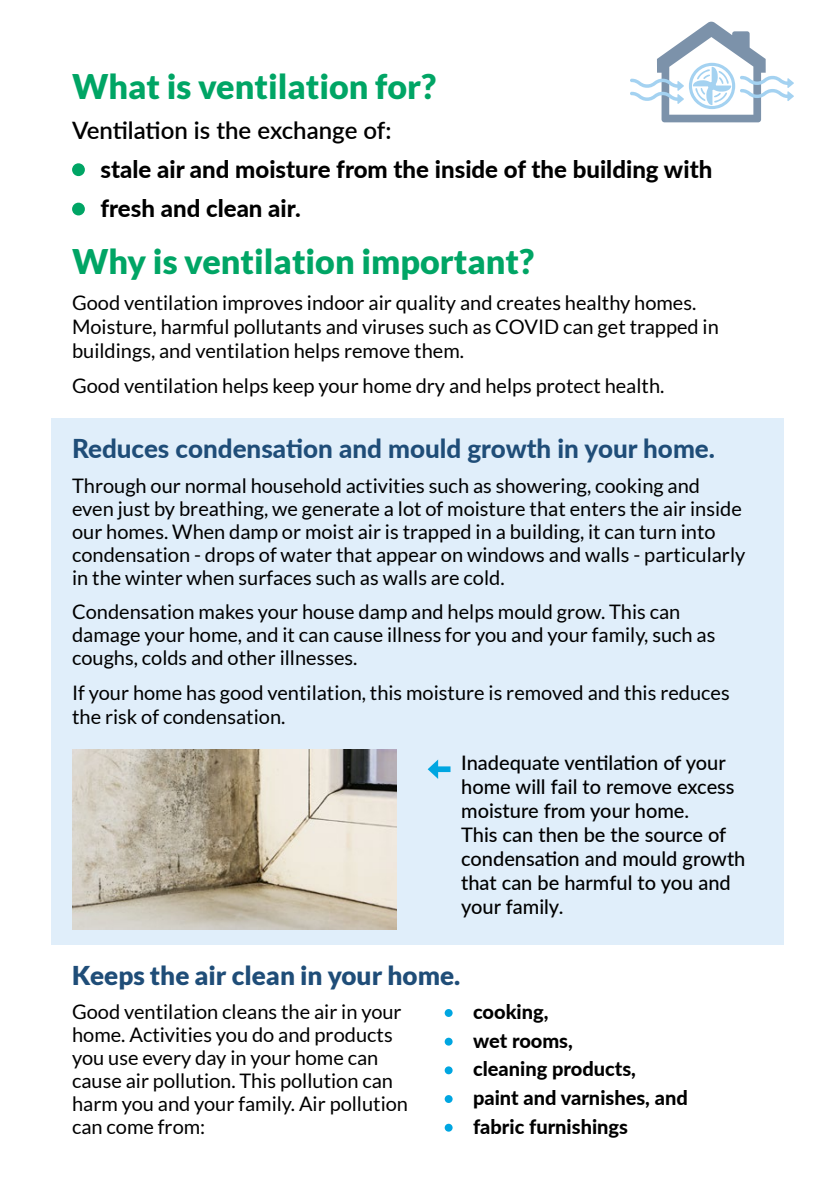
<style>
.page{position:relative;width:840px;height:1191px;background:#fff}
.page>*{position:absolute;margin:0;border:0;box-sizing:border-box;transform-origin:0 0}
.Body_10pt_lato{font:900 34px "Lato";color:#00a565}
.Sub_4{font:800 26px "Lato";color:#1f4d78}
.Sub_4-2{font:900 26px "Lato";color:#1f4d78}
.Body_bulklet{font:800 24px "Lato";color:#000}
.Body_10pt_lato-2{font:600 24px "Lato";color:#000}
.Body_10pt_lato-3{font:20px/23px "Lato";color:#000}
.pic_title{font:500 20px/24px "Lato";color:#000}
.Body_bulklet-2{font:800 20px "Lato";color:#000}
</style>
<div class="page">
<div style="left:51px;top:418px;width:731px;height:526px;background:#e0eefa"></div>
<div style="left:72px;top:163px;width:13px;height:13px;background:#00a565;border-radius:50%"></div>
<div style="left:72px;top:203px;width:13px;height:12px;background:#00a565;border-radius:50%"></div>
<img style="left:72px;top:749px;width:324px;height:181px">
<div style="left:444px;top:1009px;width:8px;height:8px;background:#00a6e1;border-radius:50%"></div>
<div style="left:444px;top:1037px;width:8px;height:8px;background:#00a6e1;border-radius:50%"></div>
<div style="left:444px;top:1066px;width:8px;height:8px;background:#00a6e1;border-radius:50%"></div>
<div style="left:444px;top:1095px;width:8px;height:8px;background:#00a6e1;border-radius:50%"></div>
<div style="left:444px;top:1123px;width:8px;height:8px;background:#00a6e1;border-radius:50%"></div>
<div style="left:435px;top:766px;width:15px;height:6px;background:#00a6e1"></div>
<svg style="left:427px;top:759px;width:11px;height:20px"></svg>
<svg style="left:630px;top:22px;width:163px;height:100px"></svg>
<p class="Body_10pt_lato" style="left:72px;top:67px;width:365px">What is ventilation for?</p>
<p class="Body_10pt_lato-2" style="left:72px;top:113px;width:321px">Ventilation is the exchange of:</p>
<p class="Body_bulklet" style="left:100px;top:151px;width:613px">stale air and moisture from the inside of the building with</p>
<p class="Body_bulklet" style="left:100px;top:191px;width:202px">fresh and clean air.</p>
<p class="Body_10pt_lato" style="left:72px;top:242px;width:463px">Why is ventilation important?</p>
<p class="Body_10pt_lato-3" style="left:72px;top:290px;width:648px;line-height:24px">Good ventilation improves indoor air quality and creates healthy homes.<br>Moisture, harmful pollutants and viruses such as COVID can get trapped in buildings, and ventilation helps remove them.</p>
<p class="Body_10pt_lato-3" style="left:72px;top:374px;width:593px">Good ventilation helps keep your home dry and helps protect health.</p>
<p class="Sub_4" style="left:72px;top:429px;width:644px">Reduces condensation and mould growth in your home.</p>
<p class="Body_10pt_lato-3" style="left:72px;top:474px;width:674px">Through our normal household activities such as showering, cooking and even just by breathing, we generate a lot of moisture that enters the air inside our homes. When damp or moist air is trapped in a building, it can turn into condensation - drops of water that appear on windows and walls - particularly in the winter when surfaces such as walls are cold.</p>
<p class="Body_10pt_lato-3" style="left:72px;top:600px;width:644px">Condensation makes your house damp and helps mould grow. This can damage your home, and it can cause illness for you and your family, such as coughs, colds and other illnesses.</p>
<p class="Body_10pt_lato-3" style="left:72px;top:680px;width:658px;line-height:24px">If your home has good ventilation, this moisture is removed and this reduces the risk of condensation.</p>
<p class="pic_title" style="left:461px;top:750px;width:286px">Inadequate ventilation of your home will fail to remove excess moisture from your home.<br>This can then be the source of condensation and mould growth that can be harmful to you and your family.</p>
<p class="Sub_4-2" style="left:72px;top:959px;width:389px">Keeps the air clean in your home.</p>
<p class="Body_10pt_lato-3" style="left:72px;top:1000px;width:337px">Good ventilation cleans the air in your home. Activities you do and products you use every day in your home can cause air pollution. This pollution can harm you and your family. Air pollution can come from:</p>
<p class="Body_bulklet-2" style="left:473px;top:996px;width:77px">cooking,</p>
<p class="Body_bulklet-2" style="left:473px;top:1025px;width:101px">wet rooms,</p>
<p class="Body_bulklet-2" style="left:473px;top:1054px;width:164px">cleaning products,</p>
<p class="Body_bulklet-2" style="left:473px;top:1082px;width:216px">paint and varnishes, and</p>
<p class="Body_bulklet-2" style="left:473px;top:1111px;width:156px">fabric furnishings</p>
</div>
